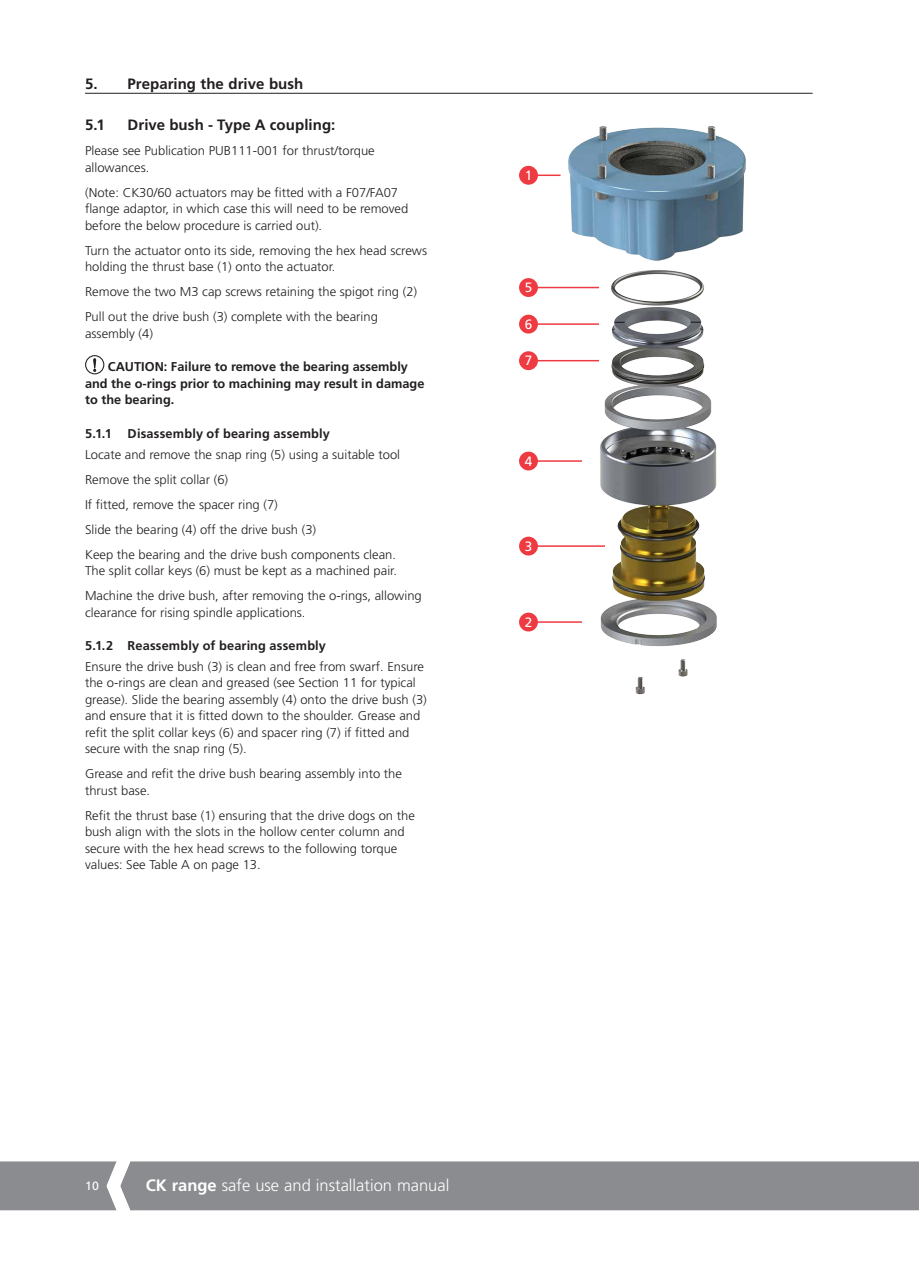
<style>
.page{position:relative;width:919px;height:1263px;background:#fff}
.page>*{position:absolute;margin:0;border:0;box-sizing:border-box;transform-origin:0 0}
.t1{font:300 16.5px "Frutiger LT Std";color:#fff}
.t2{font:700 15px "Frutiger LT Std";color:#231f20}
.t3{font:13.5px "Frutiger LT Std";color:#fff}
.t4{font:300 12.75px/16.5px "Frutiger LT Std";color:#231f20}
.t5{font:700 12.75px/16.5px "Frutiger LT Std";color:#231f20}
.t6{font:12px "Frutiger LT Std";color:#fff}
.s1{font-weight:700}
</style>
<div class="page">
<hr style="left:85px;top:93px;width:727px;height:1px;background:#231f20">
<div style="left:85px;top:355px;width:19px;height:19px;border:1px solid #231f20;border-radius:50%"></div>
<svg style="left:93px;top:355px;width:4px;height:17px"></svg>
<img style="left:566px;top:126px;width:180px;height:569px">
<hr style="left:528px;top:175px;width:32px;height:1px;background:#ee3a41">
<div style="left:519px;top:166px;width:19px;height:19px;background:#ee3a41;border-radius:50%"></div>
<hr style="left:528px;top:287px;width:71px;height:1px;background:#ee3a41">
<div style="left:519px;top:278px;width:19px;height:19px;background:#ee3a41;border-radius:50%"></div>
<hr style="left:528px;top:323px;width:71px;height:2px;background:#ee3a41">
<div style="left:519px;top:315px;width:19px;height:19px;background:#ee3a41;border-radius:50%"></div>
<hr style="left:528px;top:360px;width:71px;height:1px;background:#ee3a41">
<div style="left:519px;top:351px;width:19px;height:19px;background:#ee3a41;border-radius:50%"></div>
<hr style="left:528px;top:460px;width:54px;height:2px;background:#ee3a41">
<div style="left:519px;top:452px;width:19px;height:18px;background:#ee3a41;border-radius:50%"></div>
<hr style="left:528px;top:621px;width:54px;height:2px;background:#ee3a41">
<div style="left:519px;top:613px;width:19px;height:18px;background:#ee3a41;border-radius:50%"></div>
<hr style="left:528px;top:545px;width:77px;height:2px;background:#ee3a41">
<div style="left:519px;top:537px;width:19px;height:18px;background:#ee3a41;border-radius:50%"></div>
<div style="left:0;top:1161px;width:918px;height:49px;background:#8a8c8f"></div>
<p class="t2" style="left:85px;top:75px;width:219px">5. Preparing the drive bush</p>
<p class="t2" style="left:85px;top:116px;width:21px">5.1</p>
<p class="t2" style="left:128px;top:116px;width:209px">Drive bush - Type A coupling:</p>
<p class="t4" style="left:85px;top:143px;width:291px">Please see Publication PUB111-001 for thrust/torque allowances.</p>
<p class="t4" style="left:85px;top:184px;width:325px">(Note: CK30/60 actuators may be fitted with a F07/FA07 flange adaptor, in which case this will need to be removed before the below procedure is carried out).</p>
<p class="t4" style="left:85px;top:242px;width:343px">Turn the actuator onto its side, removing the hex head screws holding the thrust base (1) onto the actuator.</p>
<p class="t4" style="left:85px;top:280px;width:333px;line-height:25px">Remove the two M3 cap screws retaining the spigot ring (2)<br>Pull out the drive bush (3) complete with the bearing</p>
<p class="t4" style="left:85px;top:325px;width:69px">assembly (4)</p>
<p class="t5" style="left:85px;top:359px;width:341px;text-indent:23px">CAUTION: Failure to remove the bearing assembly and the o-rings prior to machining may result in damage to the bearing.</p>
<p class="t5" style="left:85px;top:425px;width:246px">5.1.1 Disassembly of bearing assembly</p>
<p class="t4" style="left:85px;top:442px;width:316px;line-height:25px">Locate and remove the snap ring (5) using a suitable tool Remove the split collar (6)<br>If fitted, remove the spacer ring (7)<br>Slide the bearing (4) off the drive bush (3)<br>Keep the bearing and the drive bush components clean.</p>
<p class="t4" style="left:85px;top:558px;width:338px;line-height:25px">The split collar keys (6) must be kept as a machined pair.<br>Machine the drive bush, after removing the o-rings, allowing</p>
<p class="t4" style="left:85px;top:604px;width:222px">clearance for rising spindle applications.</p>
<p class="t5" style="left:85px;top:638px;width:242px">5.1.2 Reassembly of bearing assembly</p>
<p class="t4" style="left:85px;top:658px;width:343px">Ensure the drive bush (3) is clean and free from swarf. Ensure the o-rings are clean and greased (see Section 11 for typical grease). Slide the bearing assembly (4) onto the drive bush (3) and ensure that it is fitted down to the shoulder. Grease and refit the split collar keys (6) and spacer ring (7) if fitted and secure with the snap ring (5).</p>
<p class="t4" style="left:85px;top:766px;width:318px">Grease and refit the drive bush bearing assembly into the thrust base.</p>
<p class="t4" style="left:85px;top:807px;width:331px">Refit the thrust base (1) ensuring that the drive dogs on the bush align with the slots in the hollow center column and secure with the hex head screws to the following torque values: See Table A on page 13.</p>
<p class="t3" style="left:524px;top:167px;width:9px">1</p>
<p class="t3" style="left:524px;top:279px;width:9px">5</p>
<p class="t3" style="left:524px;top:316px;width:9px">6</p>
<p class="t3" style="left:524px;top:353px;width:9px">7</p>
<p class="t3" style="left:524px;top:453px;width:9px">4</p>
<p class="t3" style="left:524px;top:538px;width:9px">3</p>
<p class="t3" style="left:524px;top:614px;width:9px">2</p>
<p class="t6" style="left:85px;top:1179px;width:15px">10</p>
<p class="t1" style="left:146px;top:1176px;width:305px"><span class="s1">CK range</span> safe use and installation manual</p>
</div>
